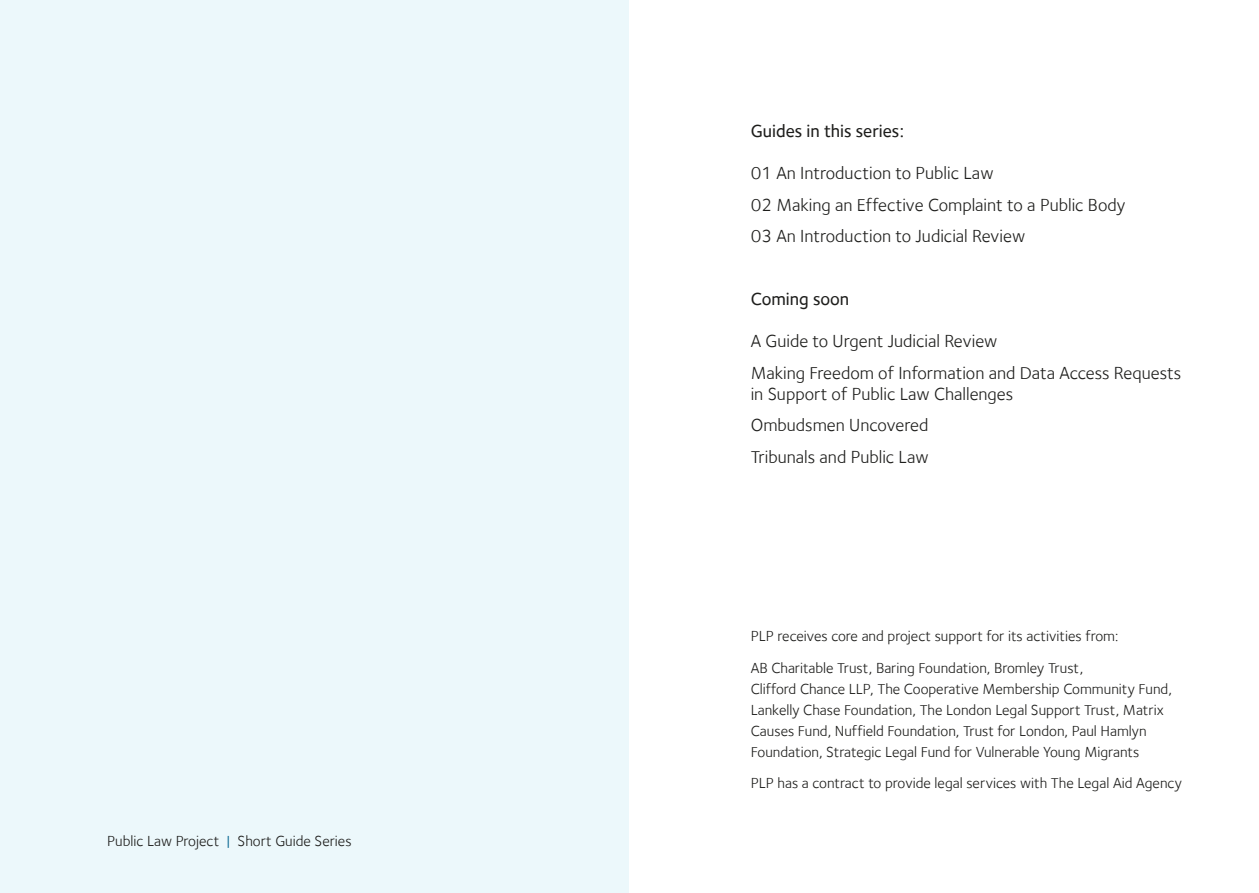
<style>
.page{position:relative;width:1259px;height:893px;background:#ecf8fb}
.page>*{position:absolute;margin:0;border:0;box-sizing:border-box;transform-origin:0 0}
.t1{font:18px/31.5px "Foundry Sterling";color:#1d1d1b}
.t2{font:500 18px "Foundry Sterling";color:#1d1d1b}
.t3{font:15px/21px "Foundry Sterling";color:#1d1d1b}
.s1{color:#00638e}
</style>
<div class="page">
<div style="left:629px;top:0;width:630px;height:893px;background:#fff"></div>
<p class="t3" style="left:107px;top:830px;width:246px">Public Law Project <span class="s1">|</span> Short Guide Series</p>
<p class="t2" style="left:750px;top:120px;width:155px">Guides in this series:</p>
<p class="t1" style="left:750px;top:157px;width:376px">01 An Introduction to Public Law<br>02 Making an Effective Complaint to a Public Body<br>03 An Introduction to Judicial Review</p>
<p class="t2" style="left:750px;top:288px;width:100px">Coming soon</p>
<p class="t1" style="left:750px;top:325px;width:432px">A Guide to Urgent Judicial Review<br>Making Freedom of Information and Data Access Requests</p>
<p class="t1" style="left:750px;top:378px;width:264px">in Support of Public Law Challenges<br>Ombudsmen Uncovered<br>Tribunals and Public Law</p>
<p class="t3" style="left:750px;top:620px;width:369px;line-height:31.5px">PLP receives core and project support for its activities from:<br>AB Charitable Trust, Baring Foundation, Bromley Trust,</p>
<p class="t3" style="left:750px;top:678px;width:423px">Clifford Chance LLP, The Cooperative Membership Community Fund, Lankelly Chase Foundation, The London Legal Support Trust, Matrix Causes Fund, Nuffield Foundation, Trust for London, Paul Hamlyn Foundation, Strategic Legal Fund for Vulnerable Young Migrants</p>
<p class="t3" style="left:750px;top:772px;width:433px">PLP has a contract to provide legal services with The Legal Aid Agency</p>
</div>
